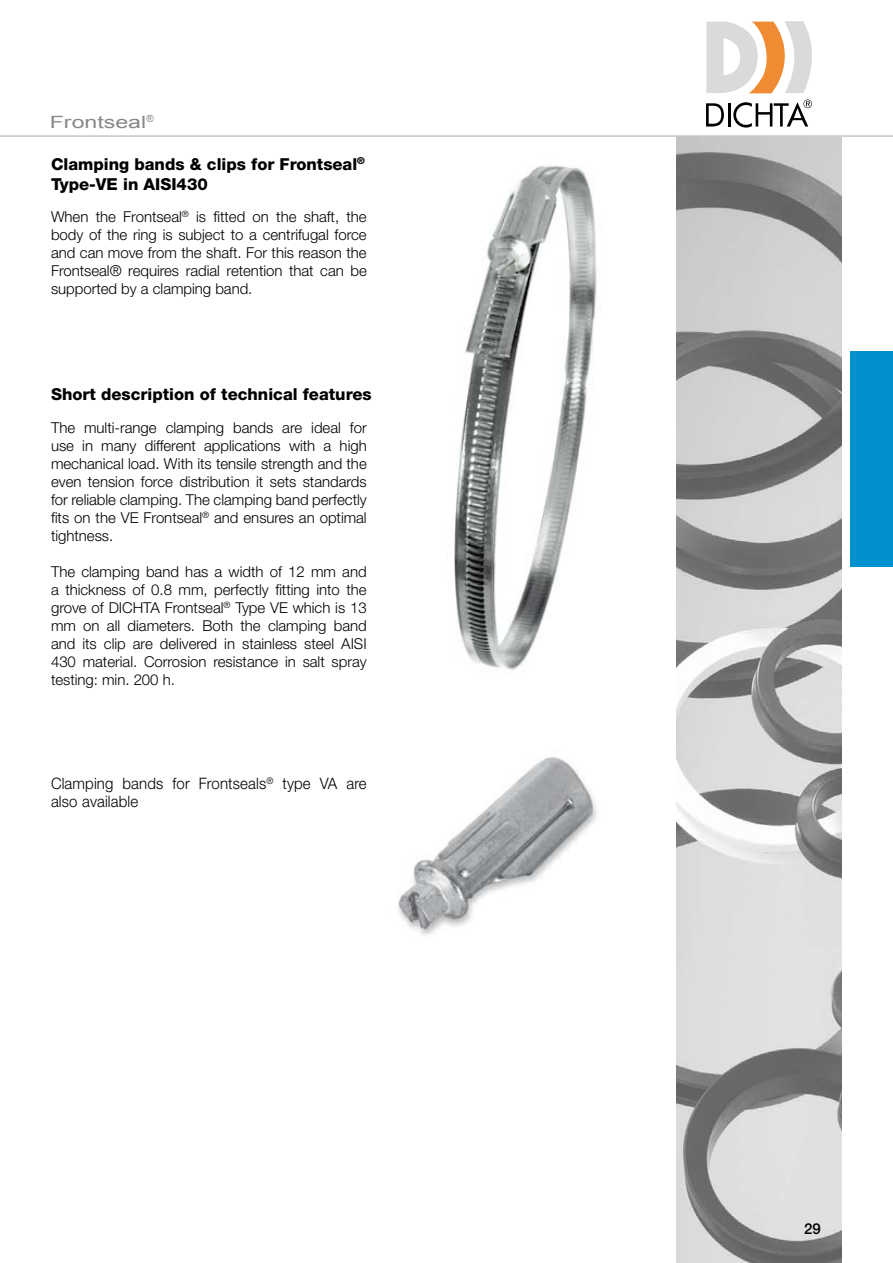
<style>
.page{position:relative;width:893px;height:1263px;background:#fff}
.page>*{position:absolute;margin:0;border:0;box-sizing:border-box;transform-origin:0 0}
.t1{font:16.95px "Arial";color:#87888a;scale:1.37 1}
.t2{font:800 16.5px/19.8px "Helvetica Neue";color:#000}
.t3{font:300 15.75px/18px "Helvetica Neue LT Std";letter-spacing:.01em;color:#000;scale:.95 1}
.t4{font:300 15px/18px "Helvetica Neue LT Std";color:#000;text-align:justify}
.t5{font:500 15px "Helvetica Neue";color:#000}
</style>
<div class="page">
<hr style="left:0;top:135px;width:893px;height:2px;background:#c5c6c8">
<img style="left:676px;top:137px;width:166px;height:1126px">
<svg style="left:706px;top:21px;width:106px;height:72px"></svg>
<svg style="left:706px;top:103px;width:18px;height:24px"></svg>
<hr style="left:728px;top:103px;width:2px;height:24px;background:#000">
<svg style="left:733px;top:100px;width:79px;height:28px"></svg>
<div style="left:850px;top:351px;width:43px;height:216px;background:#0091ce"></div>
<img style="left:454px;top:165px;width:143px;height:505px">
<img style="left:398px;top:757px;width:199px;height:178px">
<p class="t1" style="left:50px;top:111px;width:77px">Frontseal<sup>®</sup></p>
<p class="t2" style="left:51px;top:154px;width:315px">Clamping bands &amp; clips for Frontseal<sup>®<br></sup>Type-VE in AISI430</p>
<p class="t4" style="left:51px;top:208px;width:317px">When the Frontseal<sup>®</sup> is fitted on the shaft, the body of the ring is subject to a centrifugal force and can move from the shaft. For this reason the Frontseal® requires radial retention that can be supported by a clamping band.</p>
<p class="t2" style="left:51px;top:384px;width:322px">Short description of technical features</p>
<p class="t4" style="left:51px;top:418px;width:317px">The multi-range clamping bands are ideal for use in many different applications with a high mechanical load. With its tensile strength and the even tension force distribution it sets standards for reliable clamping. The clamping band perfectly fits on the VE Frontseal<sup>®</sup> and ensures an optimal tightness.</p>
<p class="t4" style="left:51px;top:562px;width:317px">The clamping band has a width of 12 mm and a thickness of 0.8 mm, perfectly fitting into the grove of DICHTA Frontseal<sup>®</sup> Type VE which is 13 mm on all diameters. Both the clamping band and its clip are delivered in stainless steel AISI 430 material. Corrosion resistance in salt spray testing: min. 200 h.</p>
<p class="t3" style="left:51px;top:774px;width:334px">Clamping bands for Frontseals<sup>®</sup> type VA are also available</p>
<p class="t5" style="left:804px;top:1219px;width:18px">29</p>
</div>
